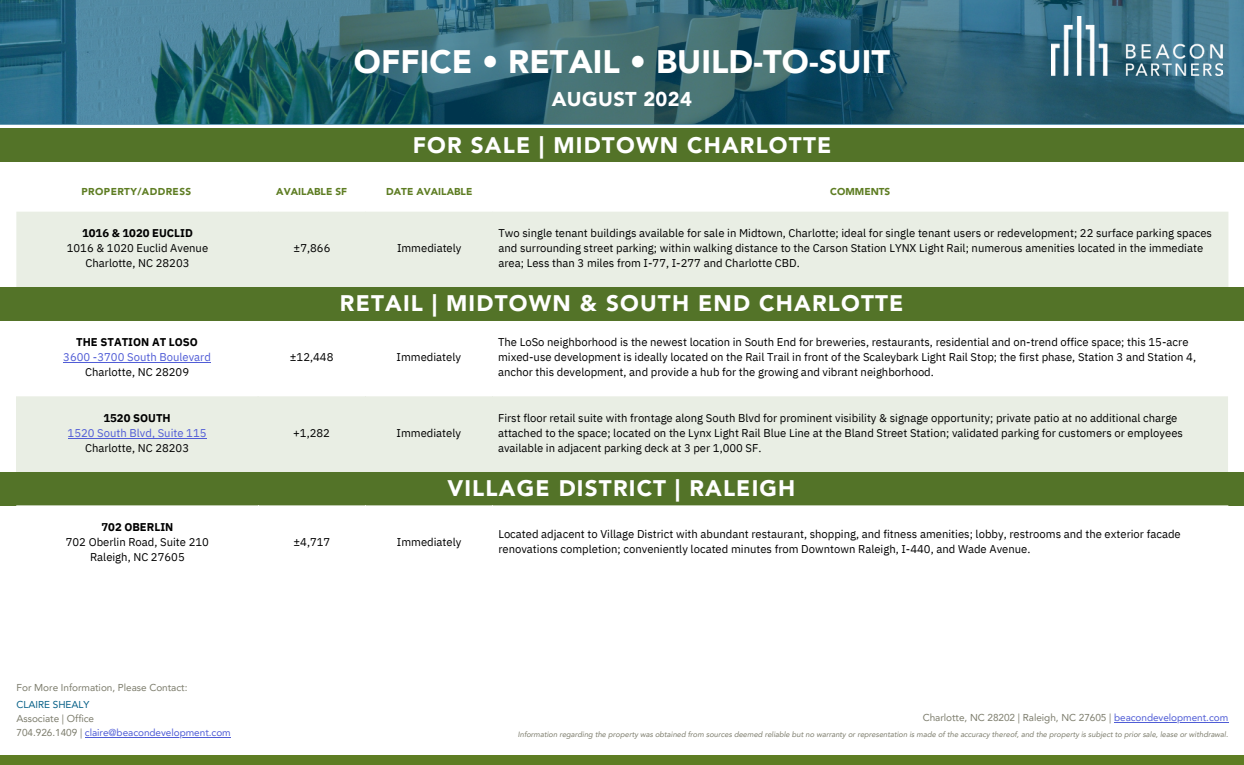
<style>
.page{position:relative;width:1244px;height:765px;background:#fff}
.page>*{position:absolute;margin:0;border:0;box-sizing:border-box;transform-origin:0 0}
.t1{font:900 32.5px "Avenir LT Pro";letter-spacing:.005em;color:#fff}
.t2{font:900 22.5px "Avenir LT Pro";letter-spacing:.055em;color:#fff}
.t3{font:900 20px "Avenir LT Pro";letter-spacing:.02em;color:#fff}
.t4{font:11.25px/15px "IBM Plex Sans";color:#000}
.t5{font:700 11.25px "IBM Plex Sans";color:#000}
.t6{font:11.25px "IBM Plex Sans";color:#505cd6}
.t7{font:10px/14px "Avenir LT Pro";letter-spacing:-.005em;color:#7d7d6d}
.t8{font:900 10px "Avenir LT Pro";letter-spacing:.005em;color:#5e7d23}
.t9{font:900 10px "Avenir LT Pro";letter-spacing:.04em;color:#5e7d23}
.t10{font:italic 7.62px "Avenir LT Pro";letter-spacing:-.005em;color:#7d7d6d}
.s1{color:#055f86}
.s2{color:#4f5cd6}
</style>
<div class="page">
<div style="left:0;top:755px;width:1243px;height:10px;background:#5e7d23"></div>
<svg style="left:0;top:0;width:1243px;height:124px;background:#316777"></svg>
<div style="left:0;top:129px;width:1243px;height:33px;background:#537328"></div>
<img style="left:1051px;top:17px;width:171px;height:59px">
<div style="left:17px;top:212px;width:1211px;height:76px;background:#e9eee4"></div>
<hr style="left:85px;top:737px;width:146px;height:1px;background:#4f5cd6">
<hr style="left:1113px;top:722px;width:114px;height:1px;background:#4f5cd6">
<div style="left:16px;top:396px;width:1211px;height:76px;background:#e9eee4"></div>
<hr style="left:63px;top:362px;width:148px;height:1px;background:#505cd6">
<hr style="left:68px;top:438px;width:138px;height:1px;background:#505cd6">
<div style="left:0;top:288px;width:1243px;height:33px;background:#537328"></div>
<div style="left:0;top:472px;width:1243px;height:34px;background:#537328"></div>
<h4 class="t1" style="left:354px;top:49px;width:537px">OFFICE • RETAIL • BUILD-TO-SUIT</h4>
<h4 class="t3" style="left:551px;top:91px;width:142px">AUGUST 2024</h4>
<p class="t2" style="left:412px;top:136px;width:420px">FOR SALE | MIDTOWN CHARLOTTE</p>
<p class="t9" style="left:82px;top:187px;width:111px">PROPERTY/ADDRESS</p>
<p class="t8" style="left:276px;top:187px;width:72px">AVAILABLE SF</p>
<p class="t8" style="left:386px;top:187px;width:88px">DATE AVAILABLE</p>
<p class="t8" style="left:830px;top:187px;width:62px">COMMENTS</p>
<p class="t5" style="left:82px;top:226px;width:112px">1016 &amp; 1020 EUCLID</p>
<h2 class="t4" style="left:67px;top:240px;width:143px">1016 &amp; 1020 Euclid Avenue</h2>
<h3 class="t4" style="left:85px;top:255px;width:106px">Charlotte, NC 28203</h3>
<p class="t5" style="left:76px;top:335px;width:123px">THE STATION AT LOSO</p>
<p class="t6" style="left:63px;top:350px;width:149px">3600 -3700 South Boulevard</p>
<p class="t4" style="left:85px;top:365px;width:106px">Charlotte, NC 28209</p>
<p class="t5" style="left:103px;top:410px;width:69px">1520 SOUTH</p>
<p class="t6" style="left:68px;top:425px;width:140px">1520 South Blvd, Suite 115</p>
<p class="t4" style="left:85px;top:440px;width:106px">Charlotte, NC 28203</p>
<p class="t5" style="left:101px;top:519px;width:73px">702 OBERLIN</p>
<p class="t4" style="left:66px;top:534px;width:145px">702 Oberlin Road, Suite 210</p>
<p class="t4" style="left:90px;top:549px;width:96px">Raleigh, NC 27605</p>
<p class="t7" style="left:17px;top:682px;width:172px">For More Information, Please Contact:</p>
<p class="t7" style="left:17px;top:699px;width:216px"><span class="s1">CLAIRE SHEALY<br></span>Associate | Office<br>704.926.1409 | <span class="s2">claire@beacondevelopment.com</span></p>
<h3 class="t4" style="left:293px;top:240px;width:38px">±7,866</h3>
<h3 class="t4" style="left:397px;top:240px;width:66px">Immediately</h3>
<h3 class="t4" style="left:498px;top:225px;width:715px">Two single tenant buildings available for sale in Midtown, Charlotte; ideal for single tenant users or redevelopment; 22 surface parking spaces and surrounding street parking; within walking distance to the Carson Station LYNX Light Rail; numerous amenities located in the immediate area; Less than 3 miles from I-77, I-277 and Charlotte CBD.</h3>
<h2 class="t2" style="left:340px;top:294px;width:565px">RETAIL | MIDTOWN &amp; SOUTH END CHARLOTTE</h2>
<p class="t4" style="left:290px;top:350px;width:45px">±12,448</p>
<p class="t4" style="left:396px;top:350px;width:66px">Immediately</p>
<p class="t4" style="left:293px;top:425px;width:38px">+1,282</p>
<p class="t4" style="left:396px;top:425px;width:66px">Immediately</p>
<p class="t4" style="left:498px;top:335px;width:699px">The LoSo neighborhood is the newest location in South End for breweries, restaurants, residential and on-trend office space; this 15-acre mixed-use development is ideally located on the Rail Trail in front of the Scaleybark Light Rail Stop; the first phase, Station 3 and Station 4, anchor this development, and provide a hub for the growing and vibrant neighborhood.</p>
<p class="t4" style="left:498px;top:410px;width:686px">First floor retail suite with frontage along South Blvd for prominent visibility &amp; signage opportunity; private patio at no additional charge attached to the space; located on the Lynx Light Rail Blue Line at the Bland Street Station; validated parking for customers or employees available in adjacent parking deck at 3 per 1,000 SF.</p>
<p class="t2" style="left:447px;top:479px;width:349px">VILLAGE DISTRICT | RALEIGH</p>
<p class="t4" style="left:293px;top:534px;width:38px">±4,717</p>
<p class="t4" style="left:397px;top:534px;width:66px">Immediately</p>
<h4 class="t4" style="left:498px;top:527px;width:683px">Located adjacent to Village District with abundant restaurant, shopping, and fitness amenities; lobby, restrooms and the exterior facade renovations completion; conveniently located minutes from Downtown Raleigh, I-440, and Wade Avenue.</h4>
<p class="t7" style="left:922px;top:712px;width:307px">Charlotte, NC 28202 | Raleigh, NC 27605 | <span class="s2">beacondevelopment.com</span></p>
<h2 class="t10" style="left:517px;top:732px;width:711px">Information regarding the property was obtained from sources deemed reliable but no warranty or representation is made of the accuracy thereof, and the property is subject to prior sale, lease or withdrawal.</h2>
</div>
